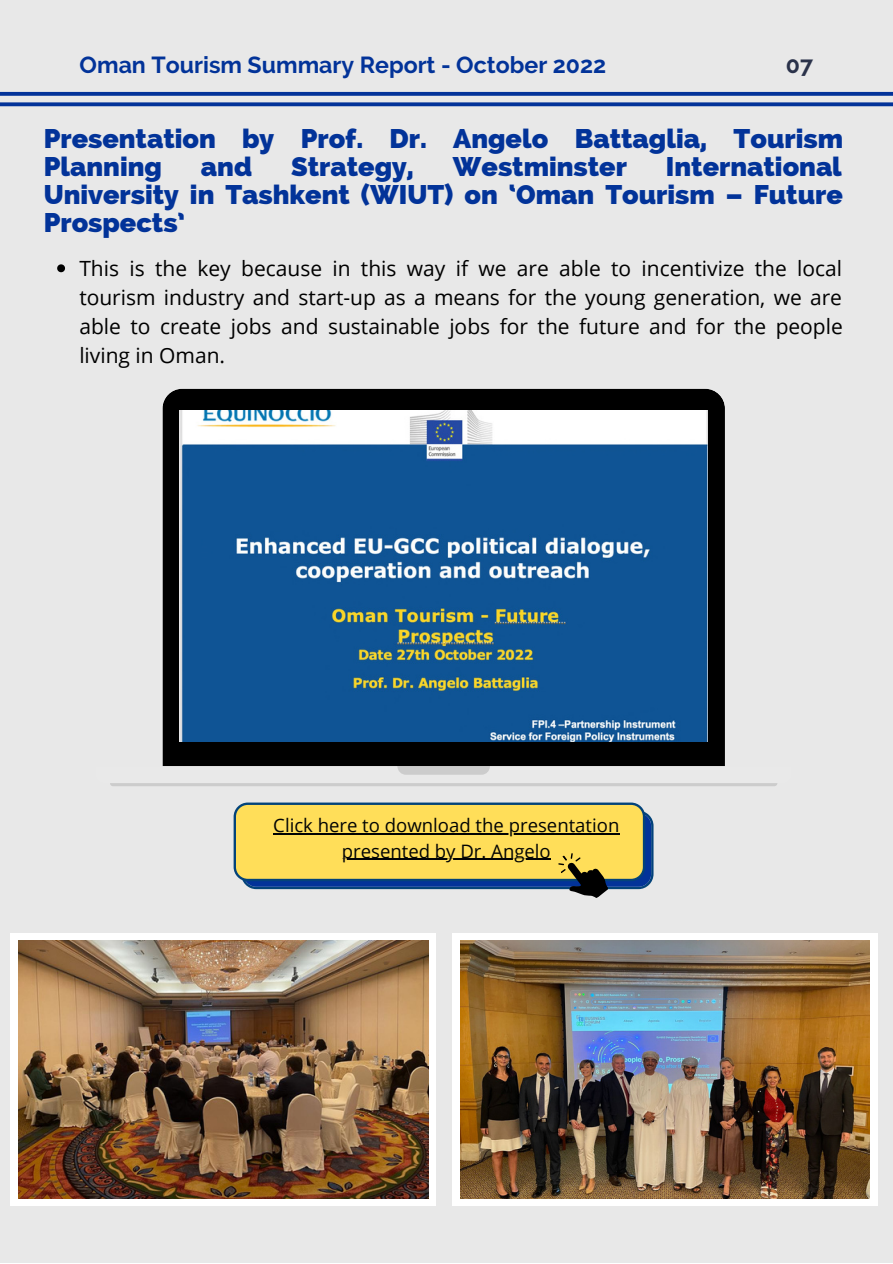
<style>
.page{position:relative;width:893px;height:1264px;background:#fff}
.page>*{position:absolute;margin:0;border:0;box-sizing:border-box;transform-origin:0 0}
.t1{font:800 27px/28px "Raleway";color:#023399}
.t2{font:700 23.1px "Raleway";color:#023399}
.t3{font:700 23.1px "Raleway";color:#2a324a}
.t4{font:21px/29.2px "Open Sans";color:#000;text-align:justify}
.t5{font:18.6px/25.8px "Open Sans";color:#020404;text-align:center}
</style>
<div class="page">
<div style="left:0;top:0;width:892px;height:1262px;background:#e8e8e8"></div>
<svg style="left:0;top:91px;width:892px;height:16px"></svg>
<svg style="left:162px;top:388px;width:563px;height:387px;background:#1e1f20"></svg>
<svg style="left:397px;top:766px;width:93px;height:8px"></svg>
<hr style="left:110px;top:783px;width:667px;height:3px;background:#ccc">
<img style="left:179px;top:411px;width:528px;height:330px">
<div style="left:11px;top:933px;width:424px;height:272px;background:#fff"></div>
<img style="left:19px;top:940px;width:409px;height:258px">
<div style="left:452px;top:933px;width:425px;height:272px;background:#fff"></div>
<img style="left:460px;top:940px;width:409px;height:258px">
<svg style="left:233px;top:802px;width:420px;height:96px;background:#d1c16c"></svg>
<svg style="left:57px;top:264px;width:8px;height:8px"></svg>
<hr style="left:273px;top:833px;width:346px;height:1px;background:#020404">
<hr style="left:342px;top:858px;width:209px;height:2px;background:#020404">
<p class="t2" style="left:80px;top:51px;width:528px">Oman Tourism Summary Report - October 2022</p>
<p class="t3" style="left:785px;top:51px;width:29px">07</p>
<p class="t1" style="left:44px;top:124px;width:800px">Presentation by Prof. Dr. Angelo Battaglia, Tourism<br>Planning</p>
<p class="t1" style="left:44px;top:153px;width:800px;text-align:justify;text-indent:622px">International University in Tashkent (WIUT) on ‘Oman Tourism – Future Prospects’</p>
<p class="t4" style="left:79px;top:253px;width:765px">This is the key because in this way if we are able to incentivize the local tourism industry and start-up as a means for the young generation, we are able to create jobs and sustainable jobs for the future and for the people living in Oman.</p>
<p class="t1" style="left:201px;top:153px;width:53px">and</p>
<p class="t1" style="left:291px;top:153px;width:124px">Strategy,</p>
<p class="t1" style="left:453px;top:153px;width:175px">Westminster</p>
<p class="t5" style="left:273px;top:811px;width:347px">Click here to download the presentation presented by Dr. Angelo</p>
</div>
